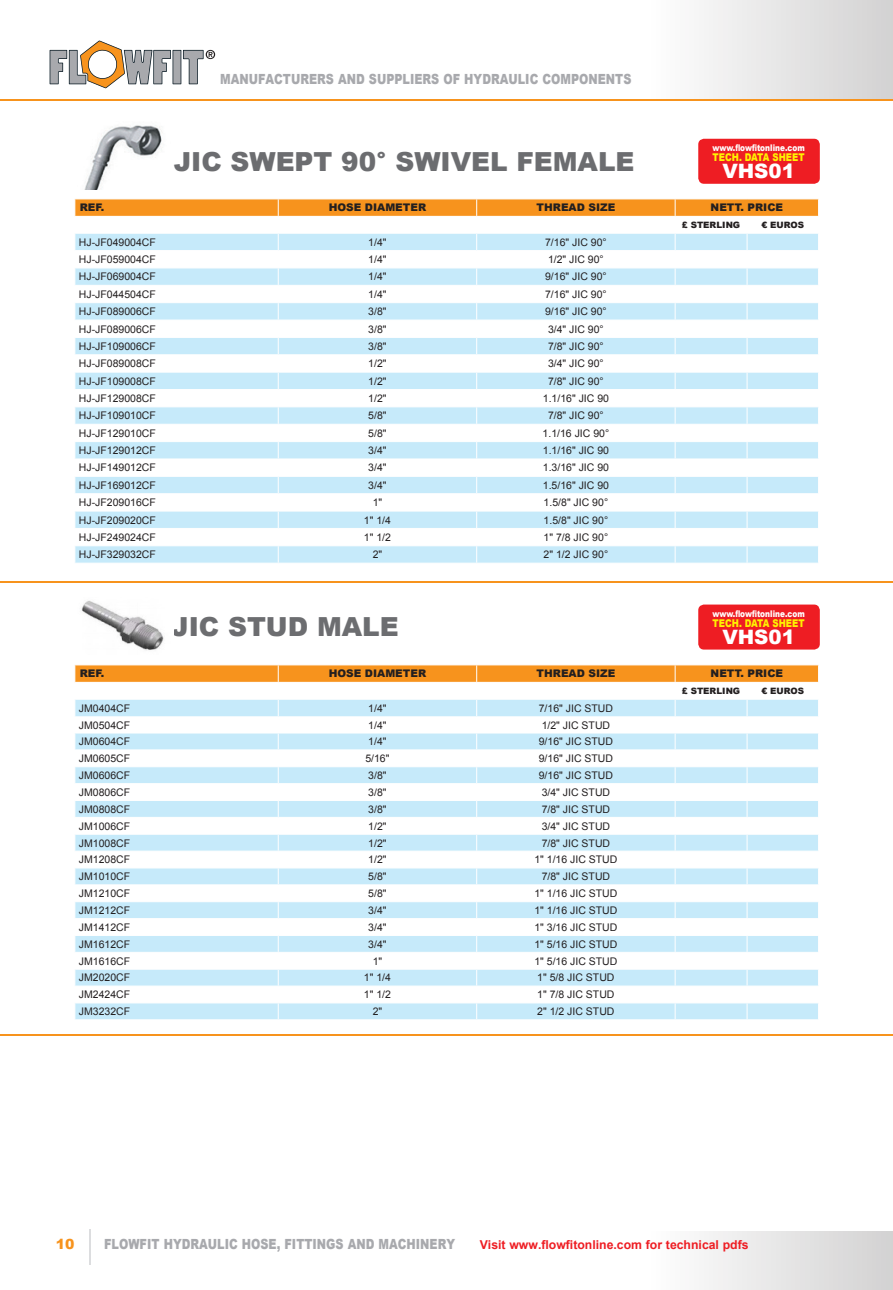
<style>
.page{position:relative;width:893px;height:1290px;background:#fff}
.page>*{position:absolute;margin:0;border:0;box-sizing:border-box;transform-origin:0 0}
.t1{font:900 26.25px "Arial";color:#6c6d70}
.t2{font:900 19.78px "Arial";color:#fff}
.t3{font:900 14px "Arial";color:#a8a9ad;scale:.8 1}
.t4{font:900 14px "Arial";color:#f7931d}
.t5{font:700 12.25px "Arial";color:#ee1d23}
.t6{font:900 10.67px "Arial";color:#fff101;scale:.81 1}
.t7{font:10.5px "Arial";color:#231f20}
.t8{font:900 10.5px "Arial";color:#231f20}
.t9{font:900 9.1px "Arial";color:#fff;scale:.81 1}
.t10{font:900 8.75px "Arial";color:#231f20}
</style>
<div class="page">
<div style="left:650px;top:0;width:243px;height:99px;background:linear-gradient(to right,#fefefe,#d3d2d2)"></div>
<hr style="left:0;top:99px;width:893px;height:2px;background:#f7931d">
<svg style="left:50px;top:41px;width:165px;height:47px"></svg>
<div style="left:650px;top:1232px;width:243px;height:58px;background:linear-gradient(to right,#fefefe,#d3d2d2)"></div>
<hr style="left:89px;top:1229px;width:2px;height:35px;background:#dcdddf">
<svg style="left:74px;top:665px;width:745px;height:354px"></svg>
<hr style="left:278px;top:1002px;width:199px;height:1px;background:#fff">
<hr style="left:477px;top:1002px;width:198px;height:1px;background:#fff">
<hr style="left:675px;top:1002px;width:72px;height:1px;background:#fff">
<hr style="left:747px;top:1002px;width:72px;height:1px;background:#fff">
<img style="left:81px;top:600px;width:83px;height:51px">
<div style="left:698px;top:604px;width:122px;height:45px;background:#ee1d23;border-radius:6px"></div>
<img style="left:84px;top:125px;width:79px;height:64px">
<svg style="left:74px;top:199px;width:745px;height:364px"></svg>
<div style="left:698px;top:139px;width:122px;height:45px;background:#ee1d23;border-radius:6px"></div>
<hr style="left:0;top:581px;width:893px;height:2px;background:#f7931d">
<hr style="left:0;top:1034px;width:893px;height:2px;background:#f7931d">
<h3 class="t3" style="left:220px;top:69px;width:516px">MANUFACTURERS AND SUPPLIERS OF HYDRAULIC COMPONENTS</h3>
<h1 class="t1" style="left:174px;top:142px;width:462px">JIC SWEPT 90° SWIVEL FEMALE</h1>
<p class="t9" style="left:712px;top:141px;width:115px">www.flowfitonline.com</p>
<p class="t6" style="left:713px;top:150px;width:115px">TECH. DATA SHEET</p>
<h2 class="t2" style="left:722px;top:157px;width:74px">VHS01</h2>
<p class="t8" style="left:80px;top:200px;width:26px">REF.</p>
<p class="t8" style="left:329px;top:200px;width:99px">HOSE DIAMETER</p>
<p class="t8" style="left:536px;top:200px;width:80px">THREAD SIZE</p>
<p class="t8" style="left:711px;top:200px;width:74px">NETT. PRICE</p>
<p class="t10" style="left:682px;top:218px;width:60px">£ STERLING</p>
<p class="t10" style="left:761px;top:218px;width:44px">€ EUROS</p>
<p class="t7" style="left:79px;top:235px;width:79px">HJ-JF049004CF</p>
<p class="t7" style="left:368px;top:235px;width:20px">1/4"</p>
<p class="t7" style="left:545px;top:235px;width:63px">7/16" JIC 90°</p>
<p class="t7" style="left:79px;top:252px;width:79px">HJ-JF059004CF</p>
<p class="t7" style="left:368px;top:252px;width:20px">1/4"</p>
<p class="t7" style="left:548px;top:252px;width:57px">1/2" JIC 90°</p>
<p class="t7" style="left:79px;top:270px;width:79px">HJ-JF069004CF</p>
<p class="t7" style="left:368px;top:270px;width:20px">1/4"</p>
<p class="t7" style="left:545px;top:270px;width:63px">9/16" JIC 90°</p>
<p class="t7" style="left:79px;top:287px;width:79px">HJ-JF044504CF</p>
<p class="t7" style="left:368px;top:287px;width:20px">1/4"</p>
<p class="t7" style="left:545px;top:287px;width:63px">7/16" JIC 90°</p>
<p class="t7" style="left:79px;top:305px;width:79px">HJ-JF089006CF</p>
<p class="t7" style="left:368px;top:305px;width:20px">3/8"</p>
<p class="t7" style="left:545px;top:305px;width:63px">9/16" JIC 90°</p>
<p class="t7" style="left:79px;top:322px;width:79px">HJ-JF089006CF</p>
<p class="t7" style="left:368px;top:322px;width:20px">3/8"</p>
<p class="t7" style="left:548px;top:322px;width:57px">3/4" JIC 90°</p>
<p class="t7" style="left:79px;top:339px;width:79px">HJ-JF109006CF</p>
<p class="t7" style="left:368px;top:339px;width:20px">3/8"</p>
<p class="t7" style="left:548px;top:339px;width:57px">7/8" JIC 90°</p>
<p class="t7" style="left:79px;top:357px;width:79px">HJ-JF089008CF</p>
<p class="t7" style="left:368px;top:357px;width:20px">1/2"</p>
<p class="t7" style="left:548px;top:357px;width:57px">3/4" JIC 90°</p>
<p class="t7" style="left:79px;top:374px;width:79px">HJ-JF109008CF</p>
<p class="t7" style="left:368px;top:374px;width:20px">1/2"</p>
<p class="t7" style="left:548px;top:374px;width:57px">7/8" JIC 90°</p>
<p class="t7" style="left:79px;top:391px;width:79px">HJ-JF129008CF</p>
<p class="t7" style="left:368px;top:391px;width:20px">1/2"</p>
<p class="t7" style="left:543px;top:391px;width:68px">1.1/16" JIC 90</p>
<p class="t7" style="left:79px;top:409px;width:79px">HJ-JF109010CF</p>
<p class="t7" style="left:368px;top:409px;width:20px">5/8"</p>
<p class="t7" style="left:548px;top:409px;width:57px">7/8" JIC 90°</p>
<p class="t7" style="left:79px;top:426px;width:79px">HJ-JF129010CF</p>
<p class="t7" style="left:368px;top:426px;width:20px">5/8"</p>
<p class="t7" style="left:543px;top:426px;width:68px">1.1/16 JIC 90°</p>
<p class="t7" style="left:79px;top:443px;width:79px">HJ-JF129012CF</p>
<p class="t7" style="left:368px;top:443px;width:20px">3/4"</p>
<p class="t7" style="left:543px;top:443px;width:68px">1.1/16" JIC 90</p>
<p class="t7" style="left:79px;top:461px;width:79px">HJ-JF149012CF</p>
<p class="t7" style="left:368px;top:461px;width:20px">3/4"</p>
<p class="t7" style="left:543px;top:461px;width:68px">1.3/16" JIC 90</p>
<p class="t7" style="left:79px;top:478px;width:79px">HJ-JF169012CF</p>
<p class="t7" style="left:368px;top:478px;width:20px">3/4"</p>
<p class="t7" style="left:543px;top:478px;width:68px">1.5/16" JIC 90</p>
<p class="t7" style="left:79px;top:496px;width:79px">HJ-JF209016CF</p>
<p class="t7" style="left:373px;top:496px;width:11px">1"</p>
<p class="t7" style="left:544px;top:496px;width:66px">1.5/8" JIC 90°</p>
<p class="t7" style="left:79px;top:513px;width:79px">HJ-JF209020CF</p>
<p class="t7" style="left:364px;top:513px;width:29px">1" 1/4</p>
<p class="t7" style="left:544px;top:513px;width:66px">1.5/8" JIC 90°</p>
<p class="t7" style="left:79px;top:530px;width:79px">HJ-JF249024CF</p>
<p class="t7" style="left:364px;top:530px;width:29px">1" 1/2</p>
<p class="t7" style="left:544px;top:530px;width:66px">1" 7/8 JIC 90°</p>
<p class="t7" style="left:79px;top:548px;width:79px">HJ-JF329032CF</p>
<p class="t7" style="left:373px;top:548px;width:11px">2"</p>
<p class="t7" style="left:544px;top:548px;width:66px">2" 1/2 JIC 90°</p>
<h1 class="t1" style="left:171px;top:608px;width:229px">JIC STUD MALE</h1>
<p class="t9" style="left:712px;top:607px;width:115px">www.flowfitonline.com</p>
<p class="t6" style="left:713px;top:616px;width:115px">TECH. DATA SHEET</p>
<h2 class="t2" style="left:722px;top:623px;width:74px">VHS01</h2>
<p class="t8" style="left:80px;top:666px;width:26px">REF.</p>
<p class="t8" style="left:329px;top:666px;width:99px">HOSE DIAMETER</p>
<p class="t8" style="left:536px;top:666px;width:80px">THREAD SIZE</p>
<p class="t8" style="left:711px;top:666px;width:74px">NETT. PRICE</p>
<p class="t10" style="left:682px;top:684px;width:60px">£ STERLING</p>
<p class="t10" style="left:761px;top:684px;width:44px">€ EUROS</p>
<p class="t7" style="left:79px;top:701px;width:53px">JM0404CF</p>
<p class="t7" style="left:368px;top:701px;width:20px">1/4"</p>
<p class="t7" style="left:539px;top:701px;width:76px">7/16" JIC STUD</p>
<p class="t7" style="left:79px;top:718px;width:53px">JM0504CF</p>
<p class="t7" style="left:368px;top:718px;width:20px">1/4"</p>
<p class="t7" style="left:542px;top:718px;width:70px">1/2" JIC STUD</p>
<p class="t7" style="left:79px;top:735px;width:53px">JM0604CF</p>
<p class="t7" style="left:368px;top:735px;width:20px">1/4"</p>
<p class="t7" style="left:539px;top:735px;width:76px">9/16" JIC STUD</p>
<p class="t7" style="left:79px;top:751px;width:53px">JM0605CF</p>
<p class="t7" style="left:365px;top:751px;width:26px">5/16"</p>
<p class="t7" style="left:539px;top:751px;width:76px">9/16" JIC STUD</p>
<p class="t7" style="left:79px;top:768px;width:53px">JM0606CF</p>
<p class="t7" style="left:368px;top:768px;width:20px">3/8"</p>
<p class="t7" style="left:539px;top:768px;width:76px">9/16" JIC STUD</p>
<p class="t7" style="left:79px;top:785px;width:53px">JM0806CF</p>
<p class="t7" style="left:368px;top:785px;width:20px">3/8"</p>
<p class="t7" style="left:542px;top:785px;width:70px">3/4" JIC STUD</p>
<p class="t7" style="left:79px;top:802px;width:53px">JM0808CF</p>
<p class="t7" style="left:368px;top:802px;width:20px">3/8"</p>
<p class="t7" style="left:542px;top:802px;width:70px">7/8" JIC STUD</p>
<p class="t7" style="left:79px;top:819px;width:53px">JM1006CF</p>
<p class="t7" style="left:368px;top:819px;width:20px">1/2"</p>
<p class="t7" style="left:542px;top:819px;width:70px">3/4" JIC STUD</p>
<p class="t7" style="left:79px;top:836px;width:53px">JM1008CF</p>
<p class="t7" style="left:368px;top:836px;width:20px">1/2"</p>
<p class="t7" style="left:542px;top:836px;width:70px">7/8" JIC STUD</p>
<p class="t7" style="left:79px;top:853px;width:53px">JM1208CF</p>
<p class="t7" style="left:368px;top:853px;width:20px">1/2"</p>
<p class="t7" style="left:534px;top:853px;width:85px">1" 1/16 JIC STUD</p>
<p class="t7" style="left:79px;top:870px;width:53px">JM1010CF</p>
<p class="t7" style="left:368px;top:870px;width:20px">5/8"</p>
<p class="t7" style="left:542px;top:870px;width:70px">7/8" JIC STUD</p>
<p class="t7" style="left:79px;top:886px;width:53px">JM1210CF</p>
<p class="t7" style="left:368px;top:886px;width:20px">5/8"</p>
<p class="t7" style="left:534px;top:886px;width:85px">1" 1/16 JIC STUD</p>
<p class="t7" style="left:79px;top:903px;width:53px">JM1212CF</p>
<p class="t7" style="left:368px;top:903px;width:20px">3/4"</p>
<p class="t7" style="left:534px;top:903px;width:85px">1" 1/16 JIC STUD</p>
<p class="t7" style="left:79px;top:920px;width:53px">JM1412CF</p>
<p class="t7" style="left:368px;top:920px;width:20px">3/4"</p>
<p class="t7" style="left:534px;top:920px;width:85px">1" 3/16 JIC STUD</p>
<p class="t7" style="left:79px;top:937px;width:53px">JM1612CF</p>
<p class="t7" style="left:368px;top:937px;width:20px">3/4"</p>
<p class="t7" style="left:534px;top:937px;width:85px">1" 5/16 JIC STUD</p>
<p class="t7" style="left:79px;top:954px;width:53px">JM1616CF</p>
<p class="t7" style="left:373px;top:954px;width:11px">1"</p>
<p class="t7" style="left:534px;top:954px;width:85px">1" 5/16 JIC STUD</p>
<p class="t7" style="left:79px;top:971px;width:53px">JM2020CF</p>
<p class="t7" style="left:364px;top:971px;width:29px">1" 1/4</p>
<p class="t7" style="left:537px;top:971px;width:79px">1" 5/8 JIC STUD</p>
<p class="t7" style="left:79px;top:988px;width:53px">JM2424CF</p>
<p class="t7" style="left:364px;top:988px;width:29px">1" 1/2</p>
<p class="t7" style="left:537px;top:988px;width:79px">1" 7/8 JIC STUD</p>
<p class="t7" style="left:79px;top:1004px;width:53px">JM3232CF</p>
<p class="t7" style="left:373px;top:1004px;width:11px">2"</p>
<p class="t7" style="left:537px;top:1004px;width:79px">2" 1/2 JIC STUD</p>
<h3 class="t4" style="left:56px;top:1234px;width:20px">10</h3>
<h3 class="t3" style="left:104px;top:1234px;width:440px">FLOWFIT HYDRAULIC HOSE, FITTINGS AND MACHINERY</h3>
<p class="t5" style="left:480px;top:1236px;width:270px">Visit www.flowfitonline.com for technical pdfs</p>
</div>
